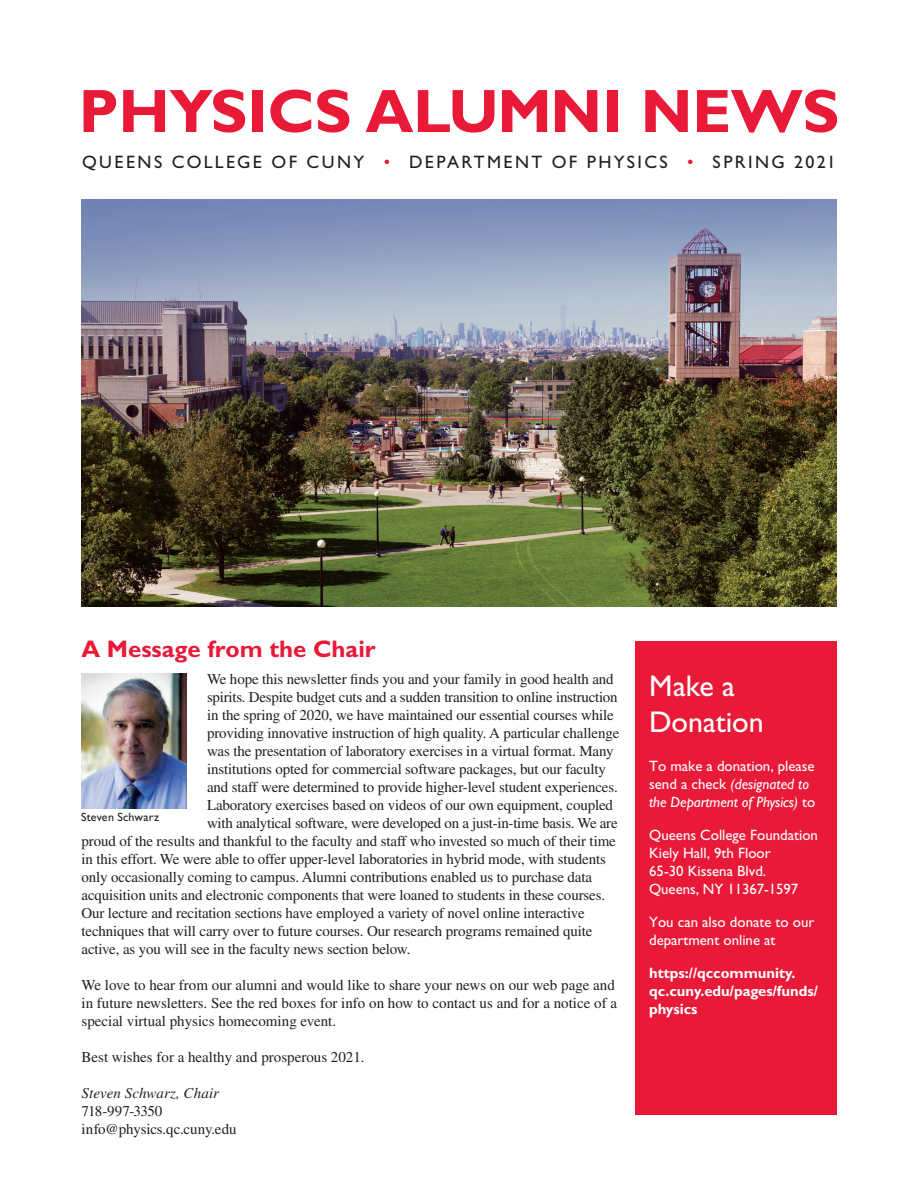
<style>
.page{position:relative;width:918px;height:1188px;background:#fff}
.page>*{position:absolute;margin:0;border:0;box-sizing:border-box;transform-origin:0 0}
.t1{font:700 61.5px "Gill Sans Std";letter-spacing:-.005em;color:#e91938}
.t2{font:30px/36px "Gill Sans Std";color:#fff}
.t3{font:700 24px "Gill Sans Std";color:#e91938}
.t4{font:18px "Gill Sans Std";letter-spacing:.13em;color:#231f20}
.Pa1{font:15px/18px "Times LT Std";letter-spacing:-.01em;color:#231f20}
.t5{font:15px/18px "Gill Sans Std";color:#fff}
.t6{font:italic 15px/18px "Gill Sans Std";letter-spacing:-.005em;color:#fff}
.t7{font:700 15px/18px "Gill Sans Std";color:#fff}
.t8{font:italic 15px "Times LT Std";letter-spacing:.005em;color:#231f20}
.Pa1-2{font:15px "Times LT Std";letter-spacing:-.03em;color:#231f20}
.t9{font:12px "Gill Sans Std";letter-spacing:.02em;color:#231f20}
.s1{color:#e91938}
.s2{font-style:normal}
</style>
<div class="page">
<img style="left:81px;top:200px;width:756px;height:406px">
<img style="left:81px;top:674px;width:106px;height:135px">
<div style="left:635px;top:641px;width:202px;height:474px;background:#e91938"></div>
<p class="t1" style="left:78px;top:75px;width:763px">PHYSICS ALUMNI NEWS</p>
<p class="t4" style="left:82px;top:152px;width:755px">QUEENS COLLEGE OF CUNY <span class="s1">•</span> DEPARTMENT OF PHYSICS <span class="s1">•</span> SPRING 2021</p>
<p class="t3" style="left:82px;top:635px;width:296px">A Message from the Chair</p>
<p class="Pa1" style="left:207px;top:670px;width:408px">We hope this newsletter finds you and your family in good health and</p>
<p class="Pa1" style="left:207px;top:688px;width:412px">spirits. Despite budget cuts and a sudden transition to online instruction</p>
<p class="Pa1" style="left:207px;top:706px;width:408px">in the spring of 2020, we have maintained our essential courses while</p>
<p class="Pa1" style="left:207px;top:724px;width:414px">providing innovative instruction of high quality. A particular challenge</p>
<p class="Pa1" style="left:207px;top:742px;width:408px">was the presentation of laboratory exercises in a virtual format. Many</p>
<p class="Pa1" style="left:207px;top:760px;width:400px">institutions opted for commercial software packages, but our faculty</p>
<p class="Pa1" style="left:207px;top:778px;width:412px">and staff were determined to provide higher-level student experiences.</p>
<p class="Pa1" style="left:207px;top:796px;width:408px">Laboratory exercises based on videos of our own equipment, coupled</p>
<p class="Pa1" style="left:207px;top:814px;width:412px">with analytical software, were developed on a just-in-time basis. We are</p>
<p class="Pa1" style="left:82px;top:832px;width:536px">proud of the results and thankful to the faculty and staff who invested so much of their time</p>
<p class="Pa1" style="left:82px;top:850px;width:526px">in this effort. We were able to offer upper-level laboratories in hybrid mode, with students</p>
<p class="Pa1" style="left:82px;top:868px;width:512px">only occasionally coming to campus. Alumni contributions enabled us to purchase data</p>
<p class="Pa1" style="left:82px;top:886px;width:525px">acquisition units and electronic components that were loaned to students in these courses.</p>
<p class="Pa1" style="left:82px;top:904px;width:505px">Our lecture and recitation sections have employed a variety of novel online interactive</p>
<p class="Pa1" style="left:82px;top:922px;width:513px">techniques that will carry over to future courses. Our research programs remained quite</p>
<p class="Pa1" style="left:82px;top:940px;width:330px">active, as you will see in the faculty news section below.</p>
<p class="Pa1" style="left:82px;top:976px;width:537px">We love to hear from our alumni and would like to share your news on our web page and in future newsletters. See the red boxes for info on how to contact us and for a notice of a special virtual physics homecoming event.</p>
<p class="Pa1" style="left:82px;top:1048px;width:285px">Best wishes for a healthy and prosperous 2021.</p>
<p class="t8" style="left:82px;top:1085px;width:139px">Steven Schwarz, Chair</p>
<p class="Pa1-2" style="left:82px;top:1103px;width:82px">718-997-3350</p>
<p class="Pa1" style="left:82px;top:1120px;width:157px">info@physics.qc.cuny.edu</p>
<p class="t9" style="left:81px;top:810px;width:80px">Steven Schwarz</p>
<p class="t2" style="left:649px;top:668px;width:116px">Make a<br>Donation</p>
<p class="t6" style="left:649px;top:757px;width:168px"><span class="s2">To make a donation, please send a check</span> (designated to the Department of Physics) <span class="s2">to</span></p>
<p class="t5" style="left:649px;top:826px;width:170px">Queens College Foundation<br>Kiely Hall, 9th Floor<br>65-30 Kissena Blvd.<br>Queens, NY 11367-1597</p>
<p class="t5" style="left:649px;top:913px;width:167px">You can also donate to our department online at</p>
<p class="t7" style="left:649px;top:964px;width:170px">https://qccommunity. qc.cuny.edu/pages/funds/ physics</p>
</div>
